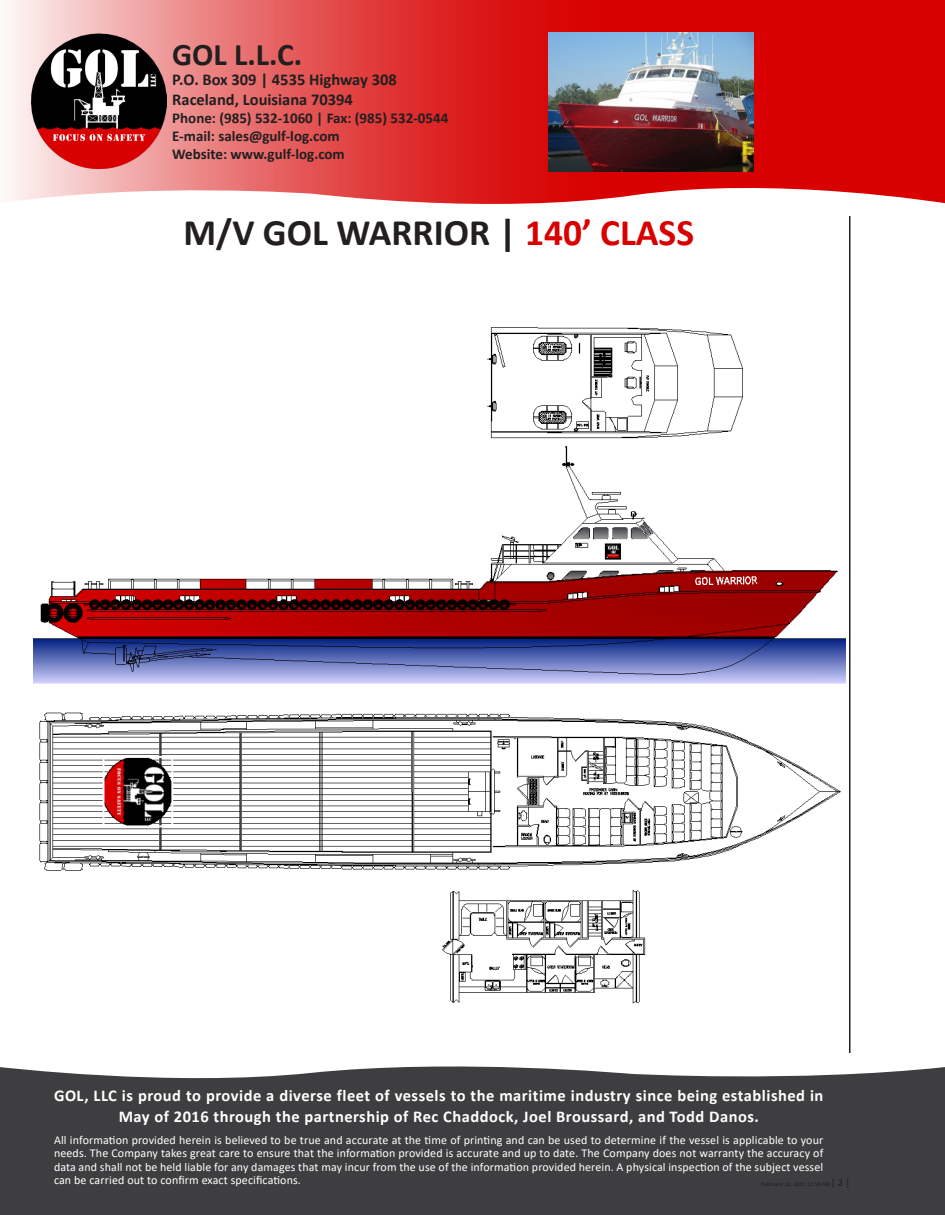
<style>
.page{position:relative;width:945px;height:1215px;background:#fff}
.page>*{position:absolute;margin:0;border:0;box-sizing:border-box;transform-origin:0 0}
.t1{font:700 37.5px "Calibri";color:#231f20}
.t2{font:700 31.5px "Calibri";color:#231f20}
.t3{font:700 16.5px/21px "Calibri";letter-spacing:.03em;color:#fff;text-align:center}
.t4{font:700 16.5px/19.8px "Calibri";color:#231f20}
.t5{font:700 15px/18px "Calibri";color:#231f20}
.t6{font:12px/13.5px "Calibri";letter-spacing:.01em;color:#fff;text-align:justify}
.s1{color:#d80000}
</style>
<div class="page">
<svg style="left:11px;top:0;width:934px;height:204px;background:#e03e3e"></svg>
<div style="left:0;top:1066px;width:945px;height:149px;background:#3e3e40"></div>
<hr style="left:849px;top:216px;width:1px;height:837px;background:#231f20">
<img style="left:32px;top:33px;width:135px;height:135px">
<div style="left:172px;top:32px;width:281px;height:136px;background:linear-gradient(to right,#ee9090,#dc1a1a)"></div>
<img style="left:34px;top:327px;width:811px;height:677px">
<img style="left:548px;top:33px;width:206px;height:138px">
<h2 class="t2" style="left:172px;top:32px;width:131px">GOL L.L.C.</h2>
<h3 class="t4" style="left:172px;top:69px;width:226px">P.O. Box 309 | 4535 Highway 308<br>Raceland, Louisiana 70394</h3>
<p class="t5" style="left:172px;top:109px;width:278px">Phone: (985) 532-1060 | Fax: (985) 532-0544<br>E-mail: sales@gulf-log.com<br>Website: www.gulf-log.com</p>
<h1 class="t1" style="left:183px;top:206px;width:512px">M/V GOL WARRIOR | <span class="s1">140’ CLASS</span></h1>
<h3 class="t3" style="left:54px;top:1084px;width:771px">GOL, LLC is proud to provide a diverse fleet of vessels to the maritime industry since being established in<br>May of 2016 through the partnership of Rec Chaddock, Joel Broussard, and Todd Danos.</h3>
<p class="t6" style="left:54px;top:1133px;width:771px">All information provided herein is believed to be true and accurate at the time of printing and can be used to determine if the vessel is applicable to your needs. The Company takes great care to ensure that the information provided is accurate and up to date. The Company does not warranty the accuracy of data and shall not be held liable for any damages that may incur from the use of the information provided herein. A physical inspection of the subject vessel can be carried out to confirm exact specifications.</p>
</div>
